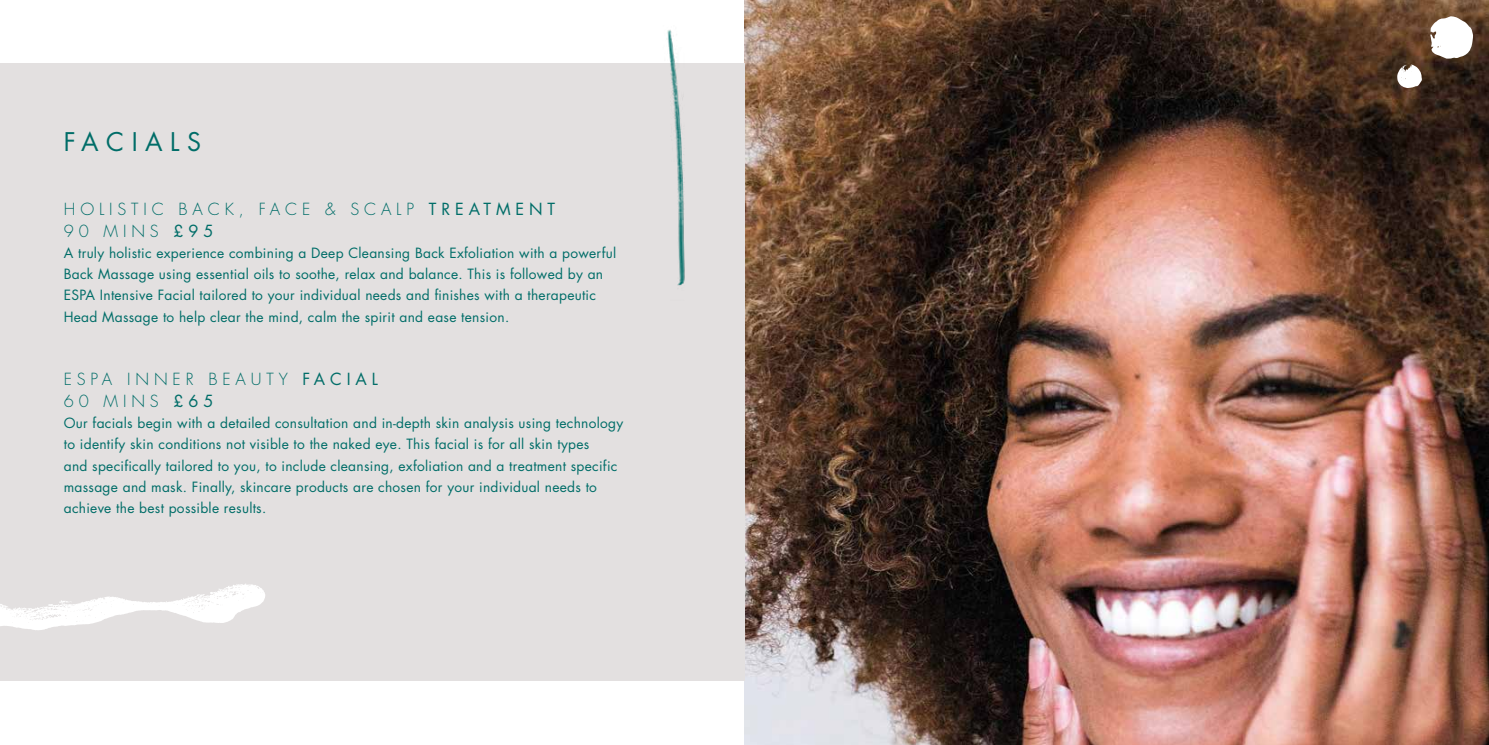
<style>
.page{position:relative;width:1489px;height:745px;background:#fff}
.page>*{position:absolute;margin:0;border:0;box-sizing:border-box;transform-origin:0 0}
.t1{font:25px "Futura TR";letter-spacing:.3em;color:#006d68}
.t2{font:300 16.25px/21.2px "Futura TR";letter-spacing:.3em;color:#006d68}
.t3{font:13.75px/21.2px "Futura TR";letter-spacing:.02em;color:#006d68}
.s1{font-weight:400}
</style>
<div class="page">
<img style="left:744px;top:0;width:744px;height:744px">
<div style="left:0;top:64px;width:744px;height:616px;background:#e3e0e0"></div>
<svg style="left:1429px;top:16px;width:43px;height:43px"></svg>
<svg style="left:1396px;top:64px;width:25px;height:24px"></svg>
<svg style="left:0;top:584px;width:265px;height:46px"></svg>
<img style="left:648px;top:30px;width:42px;height:256px">
<h1 class="t1" style="left:64px;top:126px;width:139px">FACIALS</h1>
<p class="t2" style="left:64px;top:199px;width:493px">HOLISTIC BACK, FACE &amp; SCALP <span class="s1">TREATMENT<br></span>90 MINS <span class="s1">£95</span></p>
<p class="t3" style="left:64px;top:242px;width:554px">A truly holistic experience combining a Deep Cleansing Back Exfoliation with a powerful Back Massage using essential oils to soothe, relax and balance. This is followed by an ESPA Intensive Facial tailored to your individual needs and ≤nishes with a therapeutic Head Massage to help clear the mind, calm the spirit and ease tension.</p>
<p class="t2" style="left:64px;top:369px;width:315px">ESPA INNER BEAUTY <span class="s1">FACIAL<br></span>60 MINS <span class="s1">£65</span></p>
<p class="t3" style="left:64px;top:412px;width:561px">Our facials begin with a detailed consultation and in-depth skin analysis using technology to identify skin conditions not visible to the naked eye. This facial is for all skin types<br>and specifically tailored to you, to include cleansing, exfoliation and a treatment specific massage and mask. Finally, skincare products are chosen for your individual needs to achieve the best possible results.</p>
</div>
